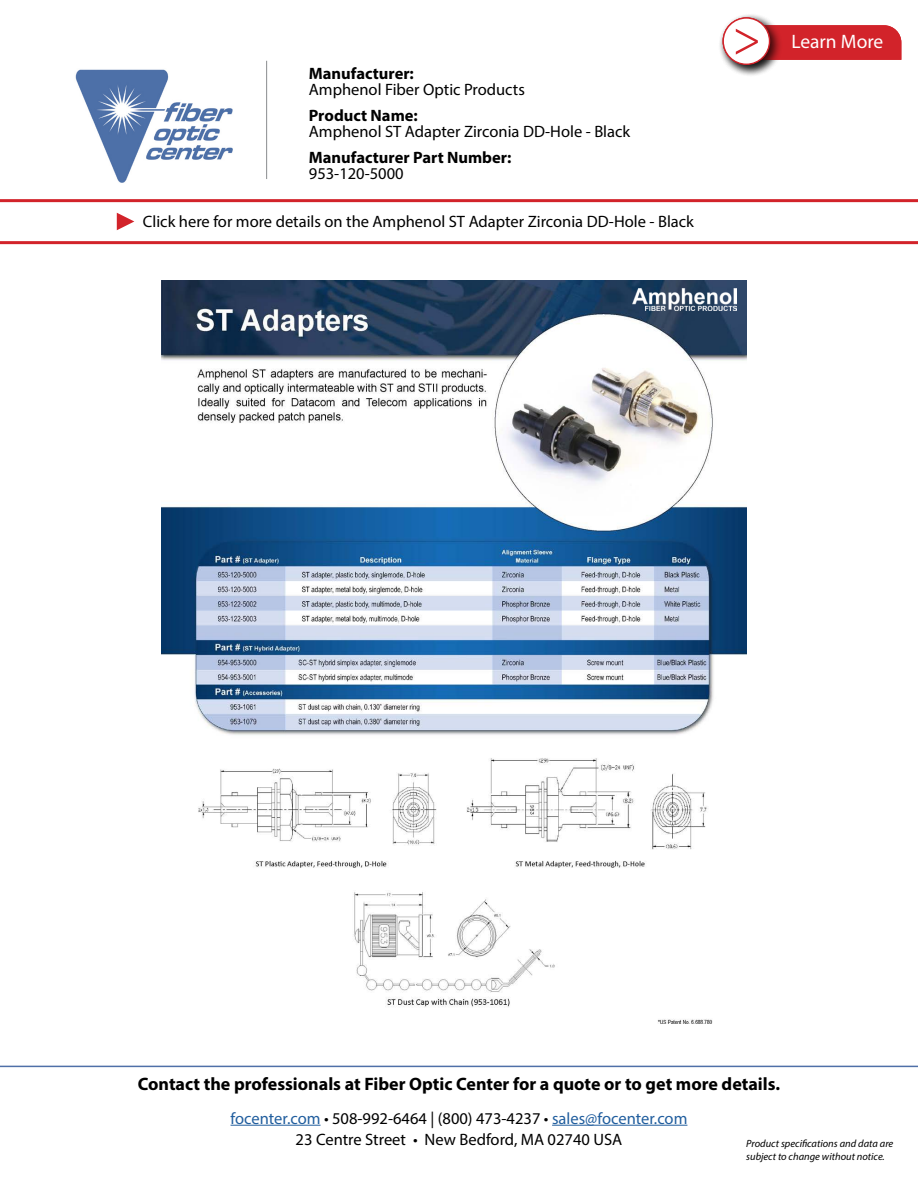
<style>
.page{position:relative;width:918px;height:1188px;background:#fff}
.page>*{position:absolute;margin:0;border:0;box-sizing:border-box;transform-origin:0 0}
.t1{font:51px "Minion Pro";color:#d2232a}
.t2{font:19.5px "Myriad Pro";color:#fff}
.t3{font:700 18px "Myriad Pro";color:#000}
.t4{font:16.5px/16.5px "Myriad Pro";color:#000}
.t5{font:16.5px "Myriad Pro";color:#215e9e}
.t6{font:700 16.5px "Myriad Pro";color:#000}
.t7{font:italic 10.5px "Myriad Pro";color:#000}
.s1{font-weight:700}
.s2{color:#000}
</style>
<div class="page">
<hr style="left:231px;top:1125px;width:90px;height:1px;background:#215e9e">
<hr style="left:552px;top:1125px;width:135px;height:1px;background:#215e9e">
<hr style="left:0;top:1066px;width:918px;height:1px;background:#4f70a8">
<img style="left:162px;top:281px;width:584px;height:743px">
<img style="left:633px;top:288px;width:104px;height:23px">
<img style="left:75px;top:69px;width:158px;height:114px">
<hr style="left:266px;top:61px;width:1px;height:118px;background:#8a8c8e">
<hr style="left:0;top:241px;width:918px;height:3px;background:#d2232a">
<svg style="left:117px;top:213px;width:17px;height:17px"></svg>
<div style="left:783px;top:25px;width:118px;height:35px;background:#d2232a"></div>
<div style="left:718px;top:13px;width:65px;height:64px;background:#000;opacity:.75"></div>
<div style="left:723px;top:18px;width:47px;height:46px;background:#fff;border-radius:50%"></div>
<div style="left:723px;top:17px;width:47px;height:48px;border:1px solid #d2232a;border-radius:50%"></div>
<hr style="left:0;top:199px;width:918px;height:3px;background:#d2232a">
<p class="t4" style="left:309px;top:65px;width:218px"><span class="s1">Manufacturer:<br></span>Amphenol Fiber Optic Products</p>
<p class="t4" style="left:309px;top:107px;width:323px"><span class="s1">Product Name:<br></span>Amphenol ST Adapter Zirconia DD-Hole - Black</p>
<p class="t6" style="left:309px;top:146px;width:204px">Manufacturer Part Number:</p>
<p class="t4" style="left:309px;top:165px;width:96px">953-120-5000</p>
<p class="t4" style="left:143px;top:213px;width:553px">Click here for more details on the Amphenol ST Adapter Zirconia DD-Hole - Black</p>
<p class="t1" style="left:733px;top:4px;width:30px">&gt;</p>
<p class="t2" style="left:791px;top:30px;width:93px">Learn More</p>
<p class="t3" style="left:138px;top:1072px;width:644px">Contact the professionals at Fiber Optic Center for a quote or to get more details.</p>
<p class="t5" style="left:231px;top:1108px;width:458px">focenter.com <span class="s2">• 508-992-6464 | (800) 473-4237 •</span> sales@focenter.com</p>
<p class="t4" style="left:296px;top:1131px;width:328px">23 Centre Street • New Bedford, MA 02740 USA</p>
<p class="t7" style="left:746px;top:1137px;width:149px">Product specifications and data are</p>
<p class="t7" style="left:746px;top:1150px;width:140px">subject to change without notice.</p>
</div>
